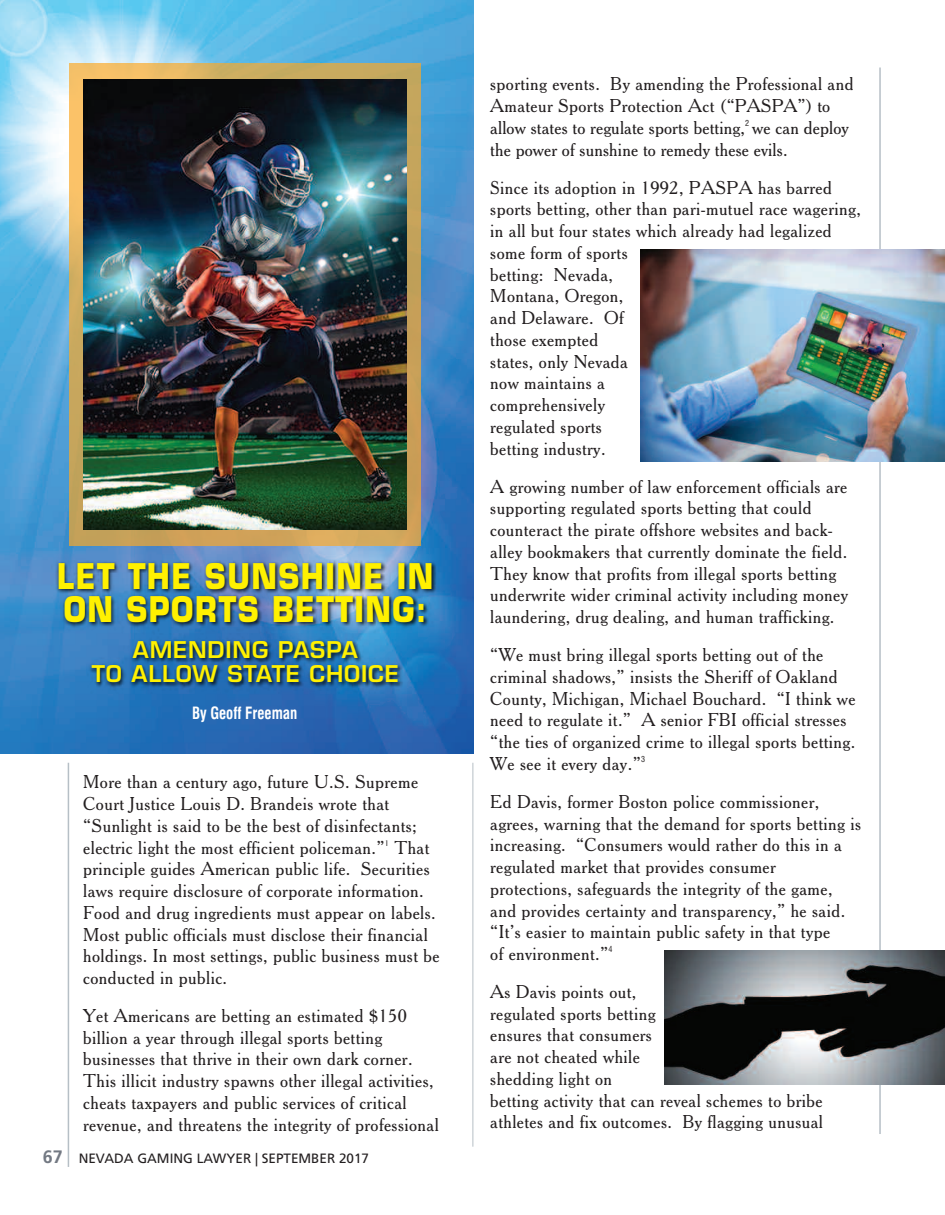
<style>
.page{position:relative;width:945px;height:1215px;background:#fff}
.page>*{position:absolute;margin:0;border:0;box-sizing:border-box;transform-origin:0 0}
.t1{font:700 34.5px/33px "Eurostile";letter-spacing:.05em;color:#fff101;scale:.85 1}
.t2{font:600 22.5px/24px "Eurostile";letter-spacing:.04em;color:#fff101;text-align:center}
.t3{font:18px/21.8px "Cheltenham BT";letter-spacing:.025em;color:#231f20}
.t4{font:18px/21.8px "Cheltenham BT";letter-spacing:.025em;color:#231f20;scale:.9 1}
.t5{font:700 condensed 16.5px "Swiss 721 BT";color:#fff;scale:.9 1}
.t6{font:13.5px "Frutiger";color:#231f20}
.s1{font-weight:700;font-size:18px;color:#737983}
</style>
<div class="page">
<img style="left:0;top:0;width:474px;height:754px">
<hr style="left:879px;top:68px;width:2px;height:1066px;background:#b6bfc6">
<hr style="left:68px;top:763px;width:1px;height:404px;background:#b6bfc6">
<div style="left:70px;top:63px;width:351px;height:482px;background:#faa928;opacity:.7"></div>
<img style="left:27px;top:554px;width:441px;height:163px">
<img style="left:641px;top:250px;width:304px;height:212px">
<img style="left:665px;top:951px;width:280px;height:133px">
<img style="left:84px;top:79px;width:323px;height:451px">
<hr style="left:473px;top:763px;width:1px;height:384px;background:#b6bfc6">
<h1 class="t1" style="left:57px;top:564px;width:444px">LET THE SUNSHINE IN<br>ON SPORTS BETTING:</h1>
<p class="t2" style="left:92px;top:640px;width:309px">AMENDING PASPA<br>TO ALLOW STATE CHOICE</p>
<p class="t5" style="left:192px;top:704px;width:118px">By Geoff Freeman</p>
<p class="t3" style="left:83px;top:771px;width:358px">More than a century ago, future U.S. Supreme Court Justice Louis D. Brandeis wrote that “Sunlight is said to be the best of disinfectants; electric light the most efficient policeman.”<sup>1</sup> That principle guides American public life. Securities laws require disclosure of corporate information.<br>Food and drug ingredients must appear on labels.<br>Most public officials must disclose their financial holdings. In most settings, public business must be conducted in public.</p>
<p class="t3" style="left:83px;top:1005px;width:357px">Yet Americans are betting an estimated $150 billion a year through illegal sports betting businesses that thrive in their own dark corner.<br>This illicit industry spawns other illegal activities, cheats taxpayers and public services of critical revenue, and threatens the integrity of professional</p>
<p class="t6" style="left:43px;top:1153px;width:328px"><span class="s1">67</span> NEVADA GAMING LAWYER | SEPTEMBER 2017</p>
<p class="t3" style="left:490px;top:73px;width:365px">sporting events. By amending the Professional and Amateur Sports Protection Act (“PASPA”) to allow states to regulate sports betting,<sup>2</sup> we can deploy the power of sunshine to remedy these evils.</p>
<p class="t4" style="left:490px;top:177px;width:413px">Since its adoption in 1992, PASPA has barred sports betting, other than pari-mutuel race wagering, in all but four states which already had legalized some form of sports<br>betting: Nevada,<br>Montana, Oregon,<br>and Delaware. Of<br>those exempted<br>states, only Nevada<br>now maintains a<br>comprehensively<br>regulated sports<br>betting industry.</p>
<p class="t3" style="left:490px;top:476px;width:359px">A growing number of law enforcement officials are supporting regulated sports betting that could counteract the pirate offshore websites and back&shy;alley bookmakers that currently dominate the field.<br>They know that profits from illegal sports betting underwrite wider criminal activity including money laundering, drug dealing, and human trafficking.</p>
<p class="t3" style="left:490px;top:644px;width:367px">“We must bring illegal sports betting out of the criminal shadows,” insists the Sheriff of Oakland County, Michigan, Michael Bouchard. “I think we need to regulate it.” A senior FBI official stresses “the ties of organized crime to illegal sports betting.<br>We see it every day.”<sup>3</sup></p>
<p class="t3" style="left:490px;top:791px;width:372px">Ed Davis, former Boston police commissioner, agrees, warning that the demand for sports betting is increasing. “Consumers would rather do this in a regulated market that provides consumer protections, safeguards the integrity of the game, and provides certainty and transparency,” he said. “It’s easier to maintain public safety in that type<br>of environment.”<sup>4</sup></p>
<p class="t3" style="left:490px;top:981px;width:334px">As Davis points out,<br>regulated sports betting<br>ensures that consumers<br>are not cheated while<br>shedding light on<br>betting activity that can reveal schemes to bribe athletes and fix outcomes. By flagging unusual</p>
</div>
